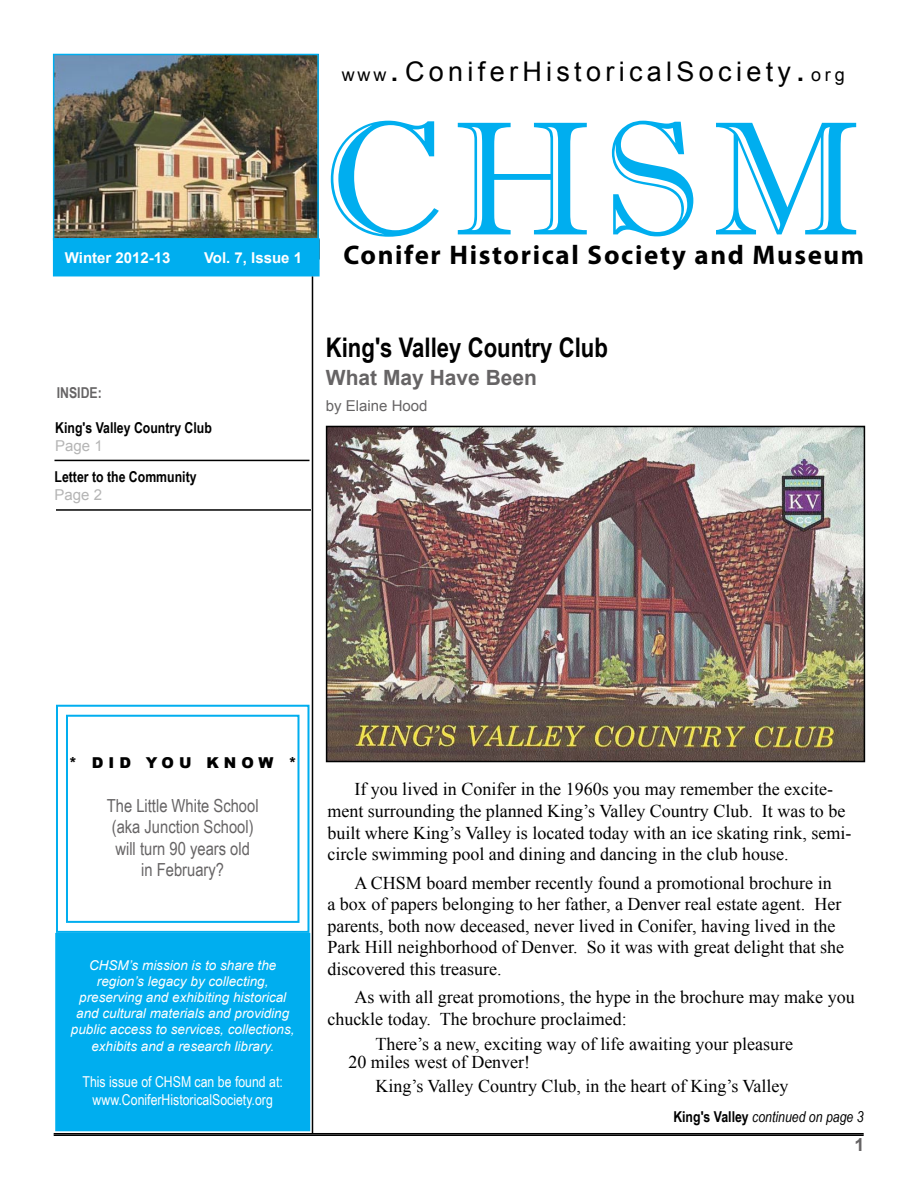
<style>
.page{position:relative;width:918px;height:1188px;background:#fff}
.page>*{position:absolute;margin:0;border:0;box-sizing:border-box;transform-origin:0 0}
.t1{font:162px "Imprint MT Shadow";color:#00aeef}
.t2{font:700 27px "Myriad Pro";letter-spacing:.06em;color:#000}
.t3{font:27px "Arial";letter-spacing:.16em;color:#000}
.t4{font:700 27px "Arial Narrow";color:#000}
.t5{font:700 21px "Arial";color:#666465}
.t6{font:18px/21.6px "Times New Roman";color:#000}
.t7{font:18px/21.6px "Arial Narrow";color:#666465;text-align:center}
.t8{font:700 18px "Arial";color:#666465}
.t9{font:15px/18px "Arial Narrow";color:#fff;text-align:center}
.t10{font:700 15px "Arial Narrow";color:#000}
.t11{font:italic 15px "Arial Narrow";color:#000}
.t12{font:700 15px "Arial";color:#fff}
.t13{font:900 15px "Arial";letter-spacing:.33em;color:#000}
.t14{font:15px "Arial";color:#666465}
.t15{font:15px "Arial";color:#b5b5b5}
.t16{font:700 15px "Arial Narrow";color:#666465}
.t17{font:italic 13.5px/16.2px "Arial";color:#fff;text-align:center}
.s1{font-size:18px}
.s2{font-size:36px}
.s3{font-weight:700;font-style:normal}
</style>
<div class="page">
<hr style="left:54px;top:1133px;width:810px;height:1px;background:#000">
<hr style="left:54px;top:1134px;width:810px;height:2px;background:#000">
<img style="left:56px;top:57px;width:260px;height:180px">
<div style="left:53px;top:54px;width:266px;height:186px;border:2px solid #00aeef"></div>
<div style="left:54px;top:239px;width:265px;height:37px;background:#00aeef"></div>
<div style="left:53px;top:238px;width:267px;height:38px;border:2px solid #00aeef"></div>
<svg style="left:55px;top:704px;width:255px;height:229px"></svg>
<div style="left:66px;top:715px;width:233px;height:208px;border:2px solid #00aeef"></div>
<hr style="left:312px;top:276px;width:1px;height:857px;background:#000">
<div style="left:56px;top:934px;width:253px;height:197px;background:#00aeef"></div>
<div style="left:55px;top:933px;width:255px;height:198px;border:2px solid #00aeef"></div>
<hr style="left:54px;top:460px;width:255px;height:1px;background:#000">
<hr style="left:56px;top:509px;width:255px;height:2px;background:#000">
<img style="left:329px;top:429px;width:533px;height:330px">
<div style="left:326px;top:426px;width:539px;height:336px;border:2px solid #000"></div>
<p class="t12" style="left:65px;top:247px;width:107px">Winter 2012-13</p>
<p class="t12" style="left:204px;top:247px;width:100px">Vol. 7, Issue 1</p>
<h2 class="t3" style="left:342px;top:54px;width:505px"><span class="s1">www</span><span class="s2">.</span>ConiferHistoricalSociety<span class="s2">.</span> <span class="s1">org</span></h2>
<h1 class="t1" style="left:324px;top:84px;width:540px">CHSM</h1>
<h2 class="t2" style="left:343px;top:238px;width:522px">Conifer Historical Society and Museum</h2>
<p class="t16" style="left:57px;top:384px;width:47px">INSIDe:</p>
<p class="t10" style="left:55px;top:419px;width:158px">King's Valley Country Club</p>
<p class="t15" style="left:55px;top:436px;width:49px">Page 1</p>
<p class="t10" style="left:54px;top:468px;width:144px">Letter to the Community</p>
<p class="t15" style="left:54px;top:485px;width:49px">Page 2</p>
<h2 class="t4" style="left:326px;top:331px;width:284px">King's Valley Country Club</h2>
<p class="t5" style="left:326px;top:364px;width:213px">What May Have Been</p>
<p class="t14" style="left:326px;top:396px;width:103px">by Elaine Hood</p>
<p class="t13" style="left:69px;top:752px;width:230px">* DID YOU KNOW *</p>
<p class="t7" style="left:107px;top:794px;width:153px">The Little White School (aka Junction School) will turn 90 years old<br>in February?</p>
<p class="t17" style="left:71px;top:957px;width:225px">CHSM’s mission is to share the region’s legacy by collecting, preserving and exhibiting historical and cultural materials and providing public access to services, collections, exhibits and a research library.</p>
<p class="t9" style="left:83px;top:1072px;width:202px">This issue of CHSM can be found at: www.ConiferHistoricalSociety.org</p>
<p class="t6" style="left:327px;top:778px;width:526px;text-indent:27px">If you lived in Conifer in the 1960s you may remember the excite&shy;ment surrounding the planned King’s Valley Country Club. It was to be built where King’s Valley is located today with an ice skating rink, semi&shy;circle swimming pool and dining and dancing in the club house.</p>
<p class="t6" style="left:327px;top:872px;width:518px;text-indent:27px">A CHSM board member recently found a promotional brochure in<br>a box of papers belonging to her father, a Denver real estate agent. Her parents, both now deceased, never lived in Conifer, having lived in the Park Hill neighborhood of Denver. So it was with great delight that she discovered this treasure.</p>
<p class="t6" style="left:327px;top:986px;width:529px;text-indent:27px">As with all great promotions, the hype in the brochure may make you chuckle today. The brochure proclaimed:</p>
<p class="t6" style="left:348px;top:1034px;width:446px;line-height:18px;text-indent:27px">There’s a new, exciting way of life awaiting your pleasure<br>20 miles west of Denver!</p>
<p class="t6" style="left:375px;top:1075px;width:415px">King’s Valley Country Club, in the heart of King’s Valley</p>
<p class="t11" style="left:673px;top:1106px;width:192px"><span class="s3">King's Valley</span> continued on page 3</p>
<p class="t8" style="left:854px;top:1132px;width:12px">1</p>
</div>
